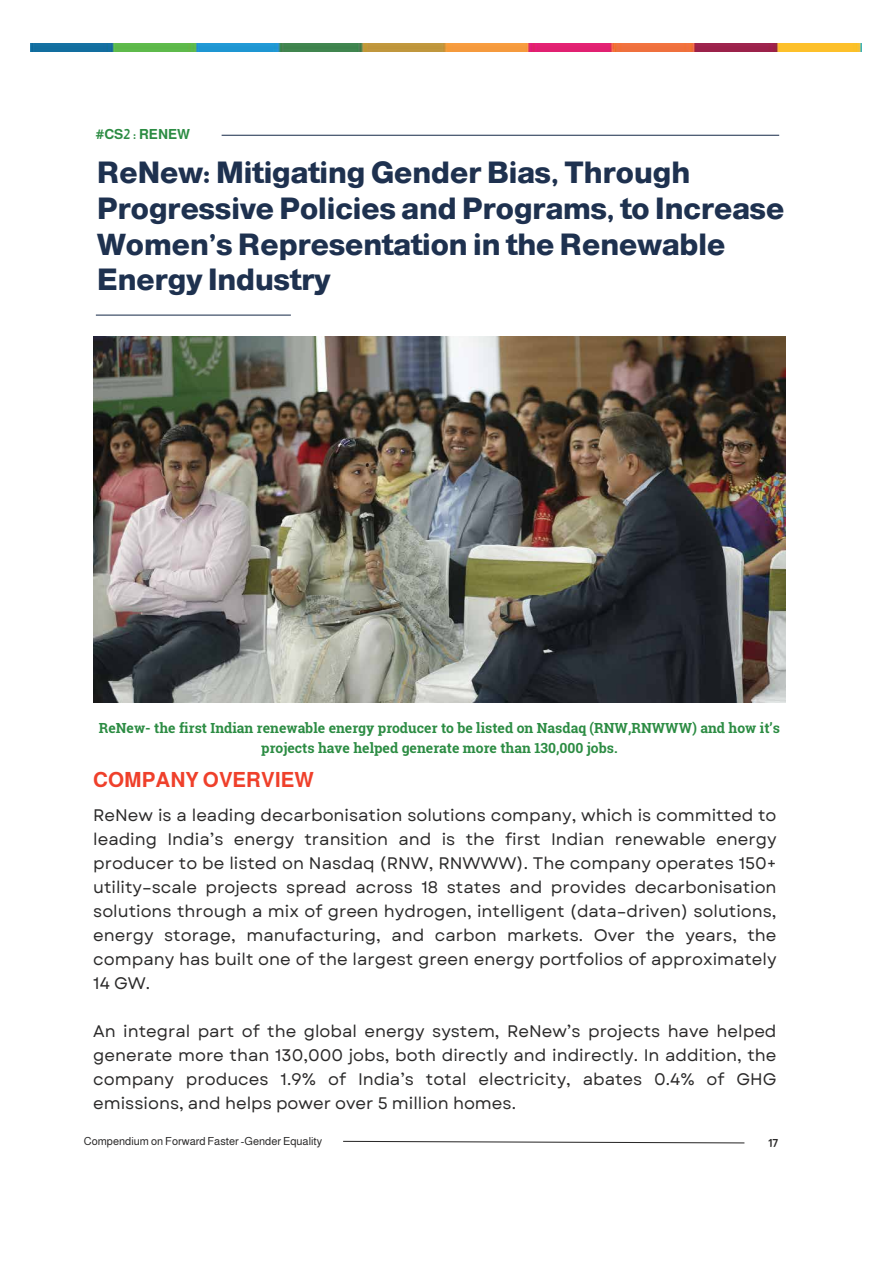
<style>
.page{position:relative;width:893px;height:1263px;background:#fff}
.page>*{position:absolute;margin:0;border:0;box-sizing:border-box;transform-origin:0 0}
.t1{font:800 29.85px/35.5px "Almarai";color:#1e314f}
.t2{font:700 20.85px "Almarai";color:#ef402b}
.t3{font:16.65px/24px "Garet";color:#2b2a2a;text-align:justify}
.t4{font:700 13.95px/19.8px "Roboto Slab";color:#2c8c43;text-align:center}
.t5{font:700 13.95px "Almarai";color:#2c8c43}
.t6{font:11.1px "Almarai";color:#2b2a2a}
.t7{font:700 11.1px "Almarai";color:#2b2a2a}
</style>
<div class="page">
<img style="left:93px;top:337px;width:693px;height:366px">
<hr style="left:221px;top:135px;width:558px;height:1px;background:#1e314f">
<hr style="left:96px;top:315px;width:195px;height:1px;background:#1e314f">
<img style="left:31px;top:44px;width:830px;height:7px">
<svg style="left:343px;top:1140px;width:402px;height:4px"></svg>
<p class="t5" style="left:96px;top:124px;width:96px">#CS2 : RENEW</p>
<h1 class="t1" style="left:97px;top:156px;width:688px">ReNew: Mitigating Gender Bias, Through Progressive Policies and Programs, to Increase Women’s Representation in the Renewable Energy Industry</h1>
<p class="t4" style="left:99px;top:718px;width:682px">ReNew- the first Indian renewable energy producer to be listed on Nasdaq (RNW,RNWWW) and how it’s projects have helped generate more than 130,000 jobs.</p>
<p class="t2" style="left:93px;top:764px;width:222px">COMPANY OVERVIEW</p>
<p class="t3" style="left:93px;top:803px;width:685px">ReNew is a leading decarbonisation solutions company, which is committed to leading India’s energy transition and is the first Indian renewable energy producer to be listed on Nasdaq (RNW, RNWWW). The company operates 150+ utility–scale projects spread across 18 states and provides decarbonisation solutions through a mix of green hydrogen, intelligent (data–driven) solutions, energy storage, manufacturing, and carbon markets. Over the years, the company has built one of the largest green energy portfolios of approximately 14 GW.</p>
<p class="t3" style="left:93px;top:1020px;width:684px">An integral part of the global energy system, ReNew’s projects have helped generate more than 130,000 jobs, both directly and indirectly. In addition, the company produces 1.9% of India’s total electricity, abates 0.4% of GHG emissions, and helps power over 5 million homes.</p>
<p class="t6" style="left:84px;top:1133px;width:240px">Compendium on Forward Faster -Gender Equality</p>
<p class="t7" style="left:768px;top:1134px;width:12px">17</p>
</div>
